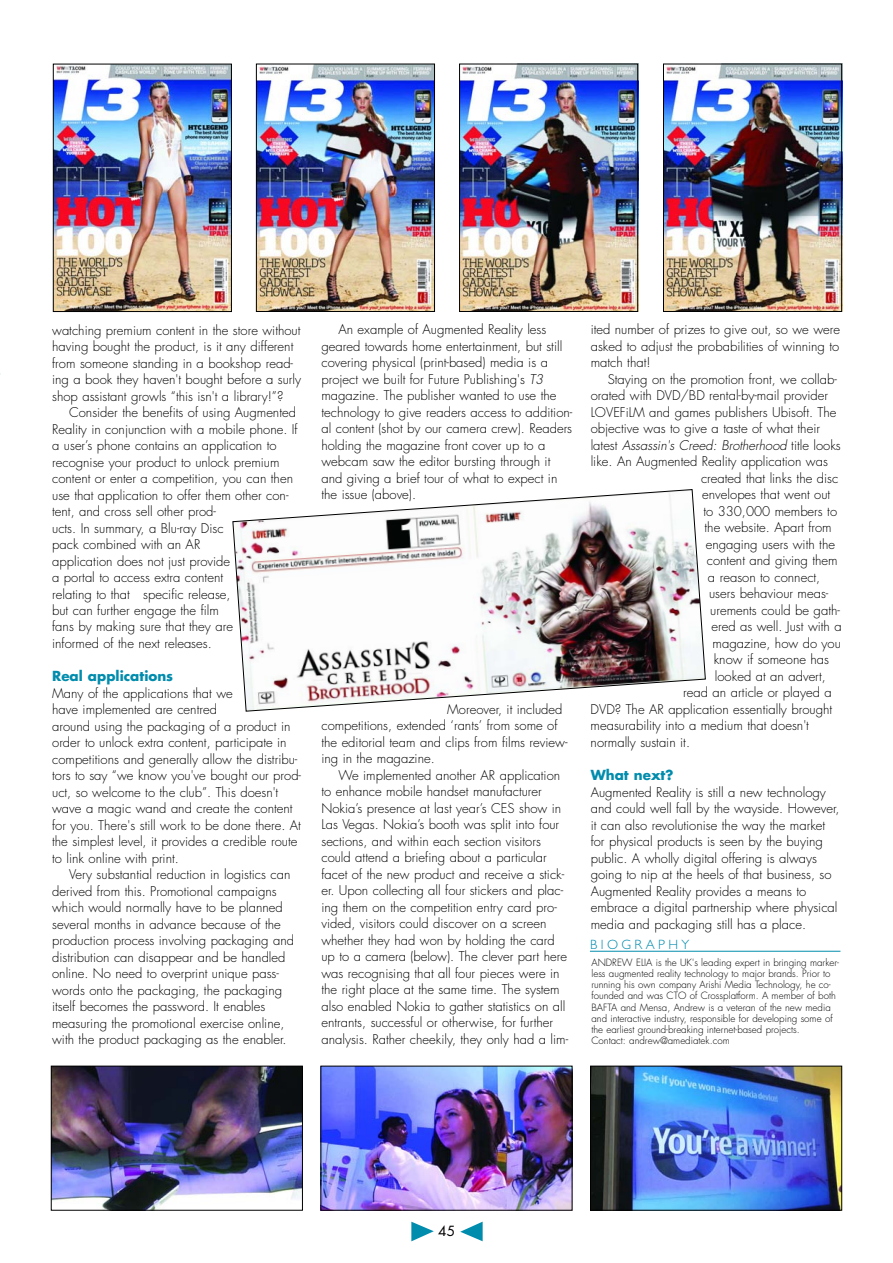
<style>
.page{position:relative;width:893px;height:1263px;background:#fff}
.page>*{position:absolute;margin:0;border:0;box-sizing:border-box;transform-origin:0 0}
.t1{font:13.65px "Futura CE";color:#000}
.t2{font:700 13.5px "Futura CE";color:#008cad}
.t3{font:300 13.5px "Gill Sans";letter-spacing:.25em;color:#008cad}
.t4{font:300 13.05px/16.5px "Futura CE";color:#000}
.t5{font:italic 300 13.05px "Futura CE";color:#000}
.t6{font:300 9.75px/11.2px "Futura CE";color:#000}
.s1{font-style:italic}
.s2{font-style:normal}
</style>
<div class="page">
<svg style="left:411px;top:1222px;width:23px;height:19px"></svg>
<svg style="left:460px;top:1221px;width:23px;height:20px"></svg>
<hr style="left:590px;top:951px;width:250px;height:1px;background:#008cad">
<img style="left:232px;top:489px;width:474px;height:223px">
<img style="left:53px;top:1068px;width:248px;height:140px">
<div style="left:51px;top:1066px;width:252px;height:144px;border:1px solid #000"></div>
<img style="left:323px;top:1068px;width:247px;height:140px">
<img style="left:592px;top:1068px;width:248px;height:140px">
<div style="left:590px;top:1066px;width:252px;height:144px;border:1px solid #000"></div>
<img style="left:55px;top:66px;width:175px;height:244px">
<div style="left:53px;top:64px;width:179px;height:248px;border:1px solid #000"></div>
<img style="left:258px;top:66px;width:175px;height:244px">
<div style="left:256px;top:64px;width:179px;height:248px;border:1px solid #000"></div>
<img style="left:461px;top:66px;width:175px;height:244px">
<div style="left:459px;top:64px;width:179px;height:248px;border:1px solid #000"></div>
<img style="left:665px;top:66px;width:175px;height:244px">
<div style="left:663px;top:64px;width:179px;height:248px;border:1px solid #000"></div>
<p class="t4" style="left:52px;top:323px;width:250px">watching premium content in the store without having bought the product, is it any different from someone standing in a bookshop read&shy;ing a book they haven't bought before a surly shop assistant growls “this isn't a library!”?</p>
<p class="t4" style="left:52px;top:405px;width:247px;text-indent:17px">Consider the benefits of using Augmented Reality in conjunction with a mobile phone. If a user’s phone contains an application to recognise your product to unlock premium content or enter a competition, you can then use that application to offer them other con&shy;tent, and cross sell other prod-<br>ucts. In summary, a Blu-ray Disc<br>pack combined with an AR<br>application does not just provide<br>a portal to access extra content<br>relating to that specific release,<br>but can further engage the film<br>fans by making sure that they are<br>informed of the next releases.</p>
<p class="t2" style="left:52px;top:670px;width:123px">Real applications</p>
<p class="t4" style="left:52px;top:686px;width:250px">Many of the applications that we<br>have implemented are centred<br>around using the packaging of a product in order to unlock extra content, participate in competitions and generally allow the distribu&shy;tors to say “we know you've bought our prod&shy;uct, so welcome to the club”. This doesn't wave a magic wand and create the content for you. There's still work to be done there. At the simplest level, it provides a credible route to link online with print.</p>
<p class="t4" style="left:52px;top:867px;width:243px;text-indent:17px">Very substantial reduction in logistics can derived from this. Promotional campaigns which would normally have to be planned several months in advance because of the production process involving packaging and distribution can disappear and be handled online. No need to overprint unique pass&shy;words onto the packaging, the packaging itself becomes the password. It enables measuring the promotional exercise online, with the product packaging as the enabler.</p>
<p class="t4" style="left:321px;top:322px;width:252px;text-indent:17px">An example of Augmented Reality less geared towards home entertainment, but still covering physical (print-based) media is a project we built for Future Publishing's <span class="s1">T3 </span>magazine. The publisher wanted to use the technology to give readers access to addition&shy;al content (shot by our camera crew). Readers holding the magazine front cover up to a webcam saw the editor bursting through it and giving a brief tour of what to expect in the issue (above).</p>
<p class="t4" style="left:321px;top:702px;width:248px;text-indent:126px">Moreover, it included competitions, extended ‘rants’ from some of the editorial team and clips from films review&shy;ing in the magazine.</p>
<p class="t4" style="left:321px;top:768px;width:248px;text-indent:17px">We implemented another AR application to enhance mobile handset manufacturer Nokia’s presence at last year’s CES show in Las Vegas. Nokia’s booth was split into four sections, and within each section visitors could attend a briefing about a particular facet of the new product and receive a stick&shy;er. Upon collecting all four stickers and plac&shy;ing them on the competition entry card pro&shy;vided, visitors could discover on a screen whether they had won by holding the card up to a camera (below). The clever part here was recognising that all four pieces were in the right place at the same time. The system also enabled Nokia to gather statistics on all entrants, successful or otherwise, for further analysis. Rather cheekily, they only had a lim-</p>
<p class="t4" style="left:591px;top:322px;width:251px;text-align:justify">ited number of prizes to give out, so we were asked to adjust the probabilities of winning to match that!</p>
<p class="t4" style="left:608px;top:372px;width:231px">Staying on the promotion front, we collab-</p>
<p class="t4" style="left:591px;top:388px;width:239px">orated with DVD/BD rental-by-mail provider</p>
<p class="t4" style="left:591px;top:405px;width:247px">LOVEFiLM and games publishers Ubisoft. The</p>
<p class="t4" style="left:591px;top:421px;width:231px">objective was to give a taste of what their</p>
<p class="t5" style="left:591px;top:439px;width:252px"><span class="s2">latest</span> Assassin's Creed: Brotherhood <span class="s2">title looks</span></p>
<p class="t4" style="left:591px;top:454px;width:239px">like. An Augmented Reality application was</p>
<p class="t4" style="left:701px;top:471px;width:139px">created that links the disc</p>
<p class="t4" style="left:702px;top:487px;width:130px">envelopes that went out</p>
<p class="t4" style="left:703px;top:504px;width:135px">to 330,000 members to</p>
<p class="t4" style="left:704px;top:520px;width:129px">the website. Apart from</p>
<p class="t4" style="left:706px;top:537px;width:131px">engaging users with the</p>
<p class="t4" style="left:707px;top:553px;width:132px">content and giving them</p>
<p class="t4" style="left:708px;top:570px;width:114px">a reason to connect,</p>
<p class="t4" style="left:709px;top:586px;width:121px">users behaviour meas-</p>
<p class="t4" style="left:710px;top:603px;width:131px">urements could be gath-</p>
<p class="t4" style="left:711px;top:619px;width:132px">ered as well. Just with a</p>
<p class="t4" style="left:713px;top:636px;width:130px">magazine, how do you</p>
<p class="t4" style="left:714px;top:652px;width:117px">know if someone has</p>
<p class="t4" style="left:715px;top:669px;width:113px">looked at an advert,</p>
<p class="t4" style="left:683px;top:685px;width:150px">read an article or played a</p>
<p class="t4" style="left:591px;top:702px;width:243px">DVD? The AR application essentially brought</p>
<p class="t4" style="left:591px;top:718px;width:220px">measurability into a medium that doesn't</p>
<p class="t4" style="left:591px;top:735px;width:101px">normally sustain it.</p>
<p class="t2" style="left:591px;top:769px;width:84px">What next?</p>
<p class="t4" style="left:591px;top:785px;width:250px">Augmented Reality is still a new technology and could well fall by the wayside. However, it can also revolutionise the way the market for physical products is seen by the buying public. A wholly digital offering is always going to nip at the heels of that business, so Augmented Reality provides a means to embrace a digital partnership where physical media and packaging still has a place.</p>
<p class="t6" style="left:591px;top:957px;width:249px">ANDREW ELIA is the UK's leading expert in bringing marker&shy;less augmented reality technology to major brands. Prior to running his own company Arishi Media Technology, he co&shy;founded and was CTO of Crossplatform. A member of both BAFTA and Mensa, Andrew is a veteran of the new media and interactive industry, responsible for developing some of the earliest ground-breaking internet-based projects.<br>Contact: andrew@amediatek.com</p>
<p class="t3" style="left:590px;top:936px;width:100px">BIOGRAPHY</p>
<p class="t1" style="left:438px;top:1225px;width:18px">45</p>
</div>
